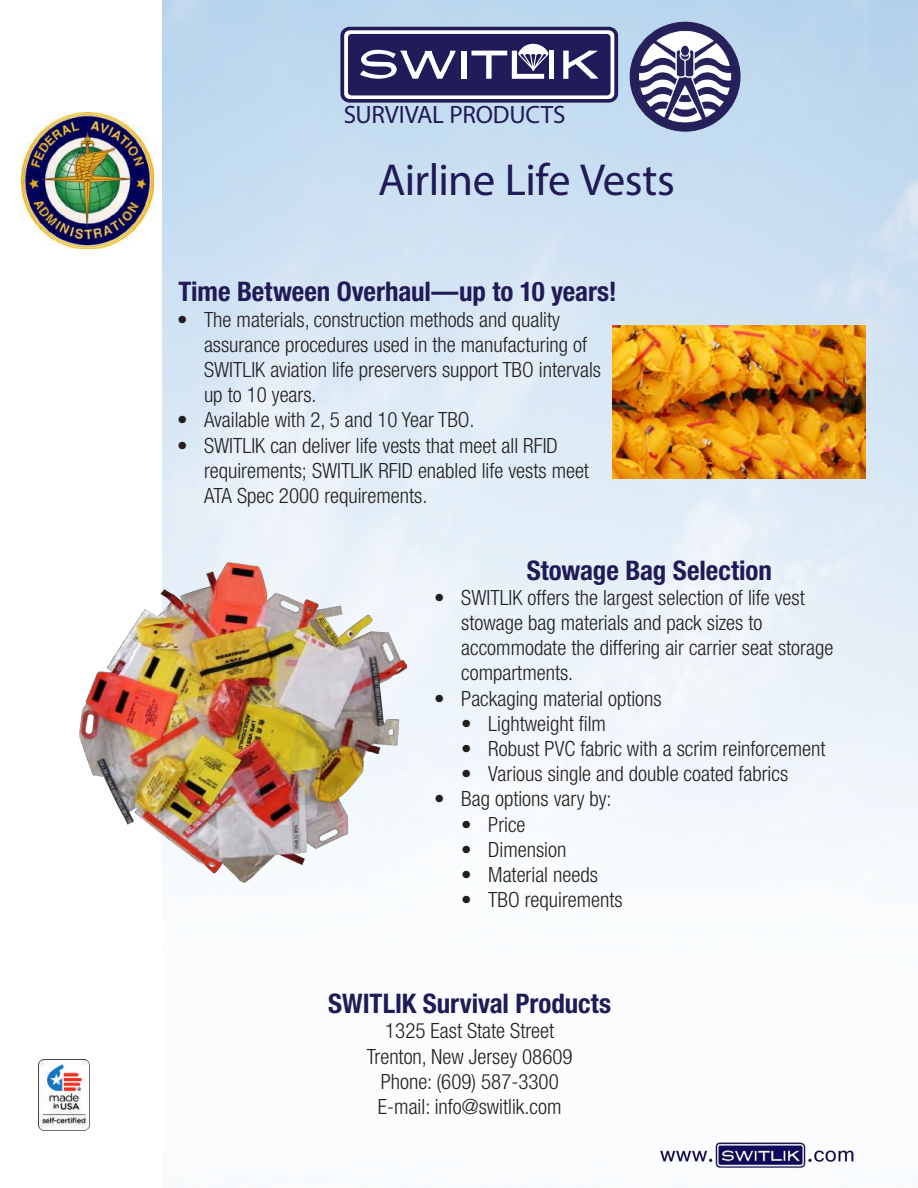
<style>
.page{position:relative;width:918px;height:1188px;background:#fff}
.page>*{position:absolute;margin:0;border:0;box-sizing:border-box;transform-origin:0 0}
.t1{font:45px "Myriad Pro";letter-spacing:-.015em;color:#201a57}
.t2{font:700 condensed 27px "Helvetica Neue LT Std";letter-spacing:-.005em;color:#201a57}
.t3{font:25.2px "Myriad Pro";letter-spacing:-.01em;color:#201a57}
.t4{font:300 condensed 21px/25.2px "Helvetica Neue LT Std";color:#231f20}
</style>
<div class="page">
<img style="left:162px;top:0;width:756px;height:883px">
<img style="left:660px;top:1142px;width:194px;height:26px">
<img style="left:38px;top:1060px;width:51px;height:71px">
<svg style="left:340px;top:27px;width:278px;height:76px"></svg>
<img style="left:627px;top:18px;width:117px;height:117px">
<img style="left:80px;top:562px;width:326px;height:320px">
<img style="left:612px;top:325px;width:253px;height:153px">
<img style="left:22px;top:113px;width:131px;height:136px">
<p class="t3" style="left:344px;top:99px;width:223px">SURVIVAL PRODUCTS</p>
<h1 class="t1" style="left:378px;top:152px;width:298px">Airline Life Vests</h1>
<p class="t2" style="left:178px;top:275px;width:440px">Time Between Overhaul—up to 10 years!</p>
<p class="t4" style="left:204px;top:306px;width:399px;text-indent:-27px">• The materials, construction methods and quality assurance procedures used in the manufacturing of SWITLIK aviation life preservers support TBO intervals up to 10 years.</p>
<p class="t4" style="left:177px;top:407px;width:299px">• Available with 2, 5 and 10 Year TBO.</p>
<p class="t4" style="left:204px;top:432px;width:387px;text-indent:-27px">• SWITLIK can deliver life vests that meet all RFID requirements; SWITLIK RFID enabled life vests meet<br>ATA Spec 2000 requirements.</p>
<p class="t2" style="left:527px;top:554px;width:247px">Stowage Bag Selection</p>
<p class="t4" style="left:461px;top:585px;width:374px;text-indent:-27px">• SWITLIK offers the largest selection of life vest stowage bag materials and pack sizes to accommodate the differing air carrier seat storage compartments.</p>
<p class="t4" style="left:434px;top:685px;width:229px">• Packaging material options</p>
<p class="t4" style="left:461px;top:711px;width:146px">• Lightweight film</p>
<p class="t4" style="left:461px;top:736px;width:366px">• Robust PVC fabric with a scrim reinforcement</p>
<p class="t4" style="left:461px;top:761px;width:328px">• Various single and double coated fabrics</p>
<p class="t4" style="left:434px;top:786px;width:179px">• Bag options vary by:</p>
<p class="t4" style="left:461px;top:811px;width:66px">• Price</p>
<p class="t4" style="left:461px;top:837px;width:107px">• Dimension</p>
<p class="t4" style="left:461px;top:862px;width:138px">• Material needs</p>
<p class="t4" style="left:461px;top:887px;width:163px">• TBO requirements</p>
<p class="t2" style="left:328px;top:987px;width:284px">SWITLIK Survival Products</p>
<p class="t4" style="left:367px;top:1018px;width:207px;text-align:center">1325 East State Street<br>Trenton, New Jersey 08609<br>Phone: (609) 587-3300<br>E-mail: info@switlik.com</p>
</div>
